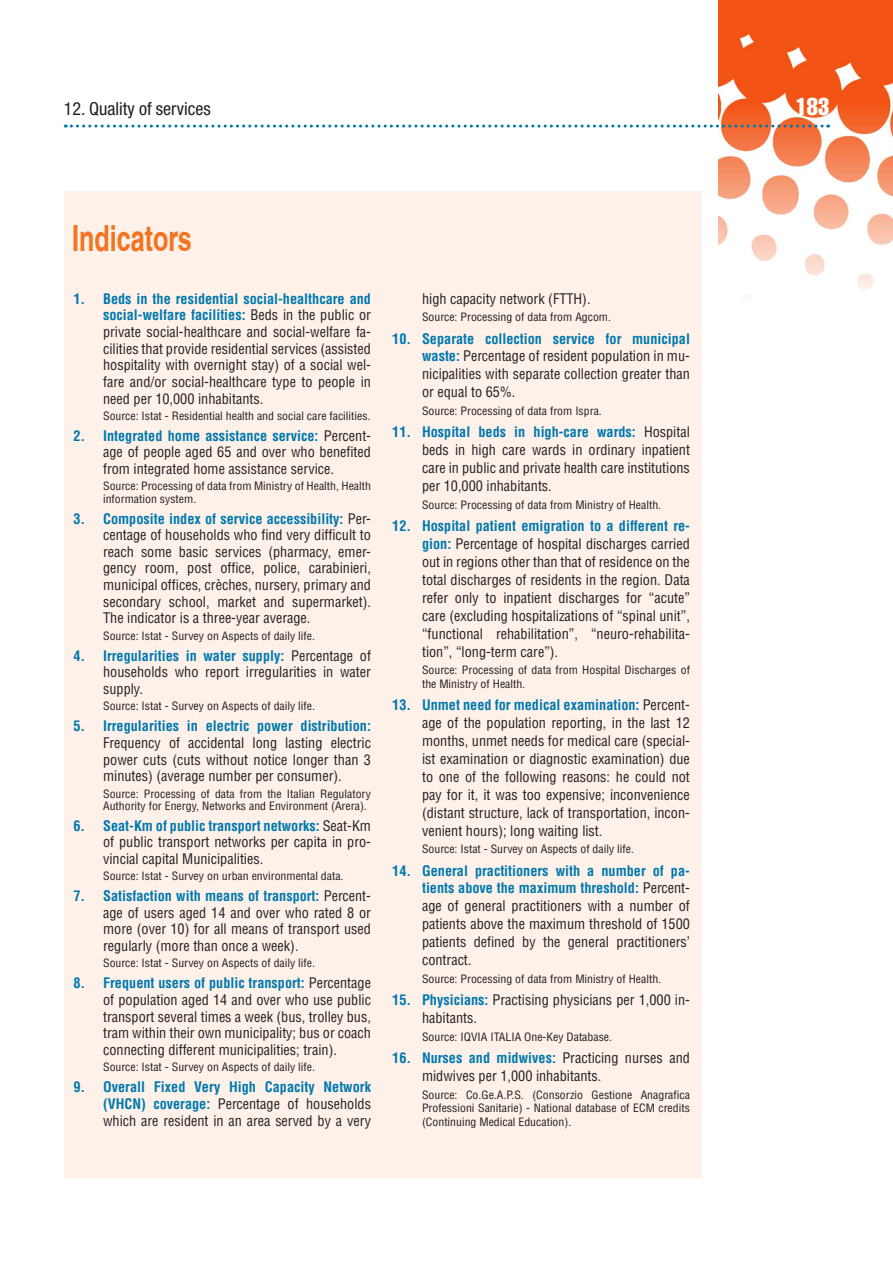
<style>
.page{position:relative;width:893px;height:1263px;background:#fff}
.page>*{position:absolute;margin:0;border:0;box-sizing:border-box;transform-origin:0 0}
.t1{font:700 condensed 36px "Helvetica";color:#f37320;scale:.85 1}
.t2{font:24px "Helvetica LT Std Comp";color:#fff}
.t3{font:condensed 18px "Helvetica Neue LT Std";color:#231f20}
.t4{font:condensed 14.25px/16.6px "Helvetica LT Std";color:#231f20;text-align:justify}
.t5{font:700 condensed 14.25px "Helvetica LT Std";color:#0078ae}
.t6{font:condensed 11.25px/13.5px "Helvetica LT Std";color:#231f20;scale:1.05 1}
.s1{font-weight:700;color:#0078ae}
</style>
<div class="page">
<img style="left:719px;top:0;width:174px;height:299px">
<svg style="left:65px;top:125px;width:764px;height:3px"></svg>
<div style="left:64px;top:191px;width:638px;height:987px;background:#fef1e9"></div>
<p class="t3" style="left:64px;top:98px;width:149px">12. Quality of services</p>
<h2 class="t2" style="left:796px;top:91px;width:35px">183</h2>
<h1 class="t1" style="left:72px;top:216px;width:142px">Indicators</h1>
<p class="t4" style="left:103px;top:290px;width:269px;text-indent:-30px"><span class="s1">1. Beds in the residential social-healthcare and social-welfare facilities:</span> Beds in the public or private social-healthcare and social-welfare fa&shy;cilities that provide residential services (assisted hospitality with overnight stay) of a social wel&shy;fare and/or social-healthcare type to people in need per 10,000 inhabitants.</p>
<p class="t6" style="left:103px;top:409px;width:256px">Source: Istat - Residential health and social care facilities.</p>
<p class="t4" style="left:103px;top:427px;width:269px;text-indent:-30px"><span class="s1">2. Integrated home assistance service:</span> Percent&shy;age of people aged 65 and over who benefited from integrated home assistance service.</p>
<p class="t6" style="left:103px;top:480px;width:257px;line-height:12.1px">Source: Processing of data from Ministry of Health, Health information system.</p>
<p class="t4" style="left:103px;top:510px;width:269px;text-indent:-30px"><span class="s1">3. Composite index of service accessibility:</span> Per&shy;centage of households who find very difficult to reach some basic services (pharmacy, emer&shy;gency room, post office, police, carabinieri, municipal offices, crèches, nursery, primary and secondary school, market and supermarket).<br>The indicator is a three-year average.</p>
<p class="t6" style="left:103px;top:629px;width:203px">Source: Istat - Survey on Aspects of daily life.</p>
<p class="t4" style="left:103px;top:647px;width:269px;text-indent:-30px"><span class="s1">4. Irregularities in water supply:</span> Percentage of households who report irregularities in water supply.</p>
<p class="t6" style="left:103px;top:699px;width:203px">Source: Istat - Survey on Aspects of daily life.</p>
<p class="t5" style="left:73px;top:717px;width:299px">5. Irregularities in electric power distribution:</p>
<p class="t4" style="left:103px;top:734px;width:269px">Frequency of accidental long lasting electric power cuts (cuts without notice longer than 3 minutes) (average number per consumer).</p>
<p class="t6" style="left:103px;top:787px;width:257px;line-height:12.1px">Source: Processing of data from the Italian Regulatory<br>Authority for Energy, Networks and Environment (Arera).</p>
<p class="t4" style="left:103px;top:817px;width:269px;text-indent:-30px"><span class="s1">6. Seat-Km of public transport networks:</span> Seat-Km of public transport networks per capita in pro&shy;vincial capital Municipalities.</p>
<p class="t6" style="left:103px;top:869px;width:230px">Source: Istat - Survey on urban environmental data.</p>
<p class="t4" style="left:103px;top:887px;width:269px;text-indent:-30px"><span class="s1">7. Satisfaction with means of transport:</span> Percent&shy;age of users aged 14 and over who rated 8 or more (over 10) for all means of transport used regularly (more than once a week).</p>
<p class="t6" style="left:103px;top:956px;width:203px">Source: Istat - Survey on Aspects of daily life.</p>
<p class="t4" style="left:103px;top:975px;width:269px;text-indent:-30px"><span class="s1">8. Frequent users of public transport:</span> Percentage of population aged 14 and over who use public transport several times a week (bus, trolley bus, tram within their own municipality; bus or coach connecting different municipalities; train).</p>
<p class="t6" style="left:103px;top:1060px;width:203px">Source: Istat - Survey on Aspects of daily life.</p>
<p class="t4" style="left:103px;top:1078px;width:269px;text-indent:-30px"><span class="s1">9. Overall Fixed Very High Capacity Network (VHCN) coverage:</span> Percentage of households which are resident in an area served by a very</p>
<p class="t4" style="left:422px;top:290px;width:170px">high capacity network (FTTH).</p>
<p class="t6" style="left:422px;top:310px;width:182px">Source: Processing of data from Agcom.</p>
<p class="t4" style="left:422px;top:329px;width:269px;line-height:18px;text-indent:-30px"><span class="s1">10. Separate collection service for municipal waste:</span> Percentage of resident population in mu&shy;nicipalities with separate collection greater than or equal to 65%.</p>
<p class="t6" style="left:422px;top:404px;width:173px">Source: Processing of data from Ispra.</p>
<p class="t4" style="left:422px;top:423px;width:269px;line-height:18px;text-indent:-30px"><span class="s1">11. Hospital beds in high-care wards:</span> Hospital beds in high care wards in ordinary inpatient care in public and private health care institutions per 10,000 inhabitants.</p>
<p class="t6" style="left:422px;top:498px;width:229px">Source: Processing of data from Ministry of Health.</p>
<p class="t4" style="left:422px;top:517px;width:269px;line-height:18px;text-indent:-30px"><span class="s1">12. Hospital patient emigration to a different re&shy;gion:</span> Percentage of hospital discharges carried out in regions other than that of residence on the total discharges of residents in the region. Data refer only to inpatient discharges for “acute” care (excluding hospitalizations of “spinal unit”, “functional rehabilitation”, “neuro-rehabilita&shy;tion”, “long-term care”).</p>
<p class="t6" style="left:422px;top:663px;width:257px">Source: Processing of data from Hospital Discharges of the Ministry of Health.</p>
<p class="t4" style="left:422px;top:696px;width:269px;line-height:18px;text-indent:-30px"><span class="s1">13. Unmet need for medical examination:</span> Percent&shy;age of the population reporting, in the last 12 months, unmet needs for medical care (special&shy;ist examination or diagnostic examination) due to one of the following reasons: he could not pay for it, it was too expensive; inconvenience (distant structure, lack of transportation, incon&shy;venient hours); long waiting list.</p>
<p class="t6" style="left:422px;top:842px;width:203px">Source: Istat - Survey on Aspects of daily life.</p>
<p class="t4" style="left:422px;top:861px;width:269px;line-height:18px;text-indent:-30px"><span class="s1">14. General practitioners with a number of pa&shy;tients above the maximum threshold:</span> Percent&shy;age of general practitioners with a number of patients above the maximum threshold of 1500 patients defined by the general practitioners’ contract.</p>
<p class="t6" style="left:422px;top:972px;width:229px">Source: Processing of data from Ministry of Health.</p>
<p class="t4" style="left:422px;top:991px;width:269px;line-height:18px;text-indent:-30px"><span class="s1">15. Physicians:</span> Practising physicians per 1,000 in&shy;habitants.</p>
<p class="t6" style="left:422px;top:1030px;width:183px">Source: IQVIA ITALIA One-Key Database.</p>
<p class="t4" style="left:422px;top:1049px;width:269px;line-height:18px;text-indent:-30px"><span class="s1">16. Nurses and midwives:</span> Practicing nurses and midwives per 1,000 inhabitants.</p>
<p class="t6" style="left:422px;top:1088px;width:257px;text-align:justify">Source: Co.Ge.A.P.S. (Consorzio Gestione Anagrafica Professioni Sanitarie) - National database of ECM credits (Continuing Medical Education).</p>
</div>
